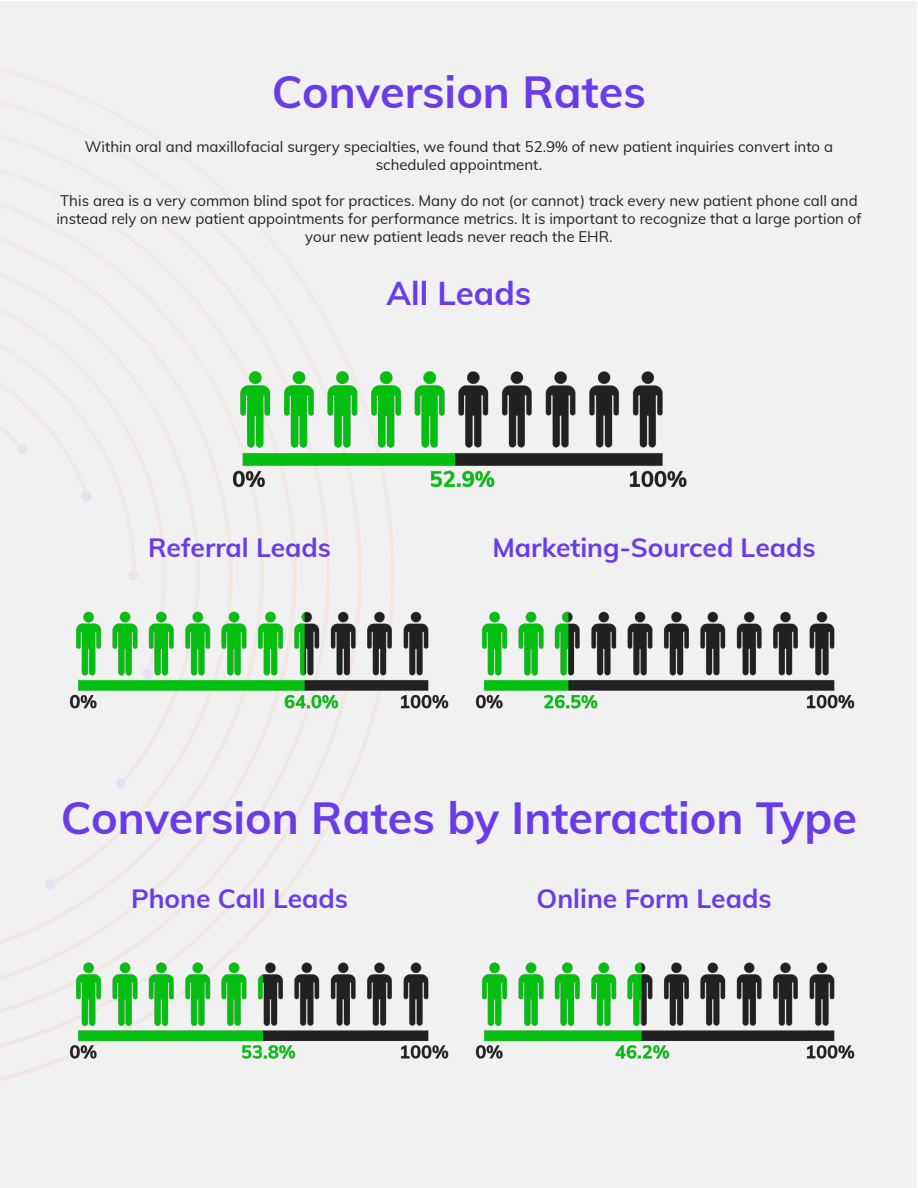
<style>
.page{position:relative;width:918px;height:1188px;background:#fff}
.page>*{position:absolute;margin:0;border:0;box-sizing:border-box;transform-origin:0 0}
.t1{font:700 45px "Muli";color:#6a3ce9}
.t2{font:700 33px "Muli";color:#6a3ce9}
.t3{font:700 26.4px "Muli";color:#6a3ce9}
.t4{font:15px/18px "Muli";color:#222;text-align:center}
</style>
<div class="page">
<div style="left:1px;top:1px;width:916px;height:1186px;background:#f1f1f1"></div>
<svg style="left:0;top:54px;width:394px;height:1045px"></svg>
<svg style="left:45px;top:879px;width:10px;height:10px"></svg>
<svg style="left:116px;top:778px;width:10px;height:10px"></svg>
<svg style="left:81px;top:491px;width:11px;height:11px"></svg>
<svg style="left:17px;top:444px;width:10px;height:10px"></svg>
<img style="left:215px;top:314px;width:472px;height:217px">
<img style="left:56px;top:564px;width:799px;height:180px">
<img style="left:56px;top:915px;width:799px;height:180px">
<h1 class="t1" style="left:272px;top:59px;width:376px">Conversion Rates</h1>
<p class="t4" style="left:85px;top:136px;width:750px">Within oral and maxillofacial surgery specialties, we found that 52.9% of new patient inquiries convert into a scheduled appointment.</p>
<p class="t4" style="left:56px;top:190px;width:807px">This area is a very common blind spot for practices. Many do not (or cannot) track every new patient phone call and instead rely on new patient appointments for performance metrics. It is important to recognize that a large portion of your new patient leads never reach the EHR.</p>
<h2 class="t2" style="left:387px;top:269px;width:146px">All Leads</h2>
<h3 class="t3" style="left:148px;top:529px;width:185px">Referral Leads</h3>
<h3 class="t3" style="left:492px;top:529px;width:325px">Marketing-Sourced Leads</h3>
<h1 class="t1" style="left:61px;top:785px;width:798px">Conversion Rates by Interaction Type</h1>
<h3 class="t3" style="left:131px;top:879px;width:219px">Phone Call Leads</h3>
<h3 class="t3" style="left:537px;top:879px;width:237px">Online Form Leads</h3>
</div>
